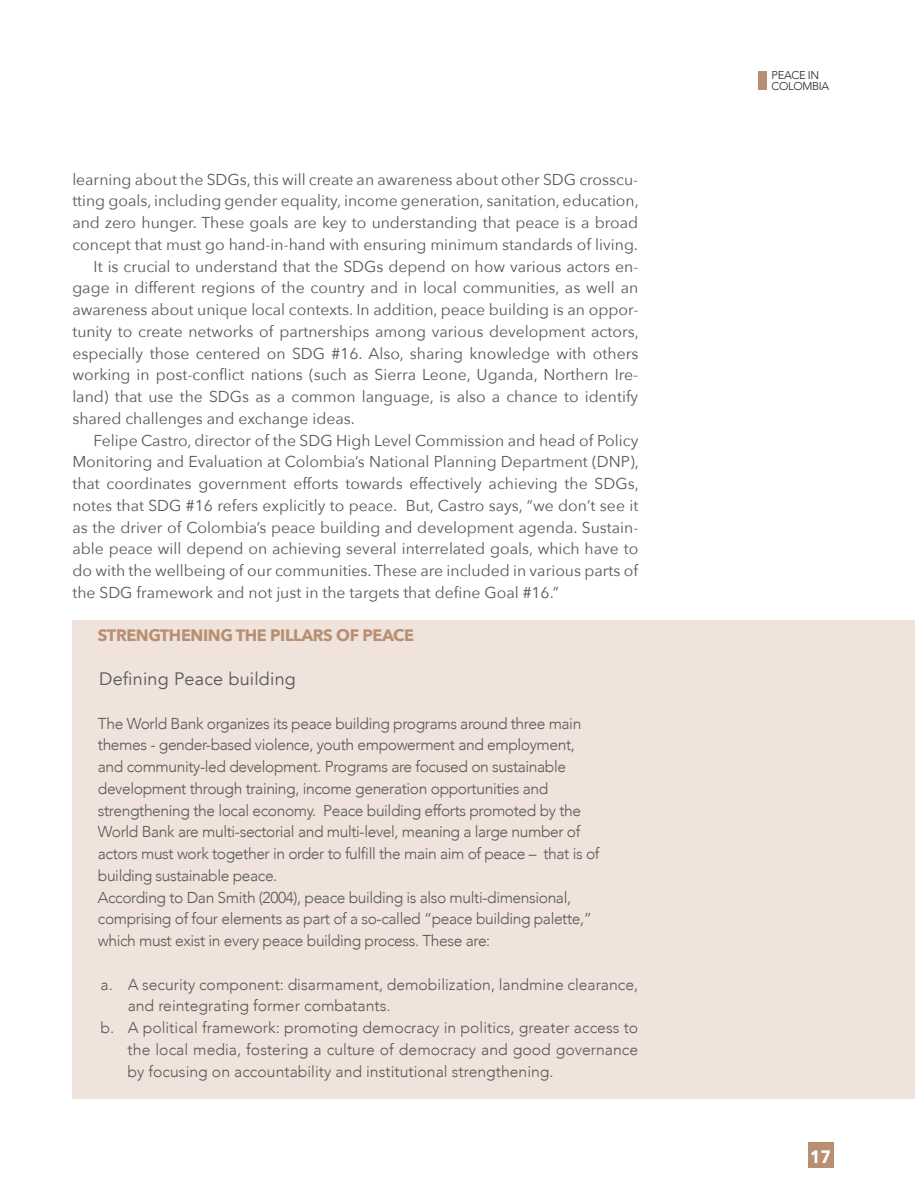
<style>
.page{position:relative;width:915px;height:1191px;background:#fff}
.page>*{position:absolute;margin:0;border:0;box-sizing:border-box;transform-origin:0 0}
.t1{font:18px "Avenir";letter-spacing:.01em;color:#57585a}
.t2{font:700 18px "Avenir Next";color:#fff;scale:.9 1}
.t3{font:700 16.5px "Avenir Next";letter-spacing:-.025em;color:#b98f74}
.t4{font:15.75px/21.8px "Avenir Next";color:#57585a}
.t5{font:300 15.75px/21.8px "Avenir";letter-spacing:-.025em;color:#57585a}
.t6{font:300 15.75px "Avenir";color:#57585a}
.t7{font:300 11.25px/10.2px "Avenir";letter-spacing:-.03em;color:#231f20}
</style>
<div class="page">
<div style="left:807px;top:1142px;width:26px;height:26px;background:#b98f74"></div>
<div style="left:758px;top:71px;width:8px;height:18px;background:#b98f74"></div>
<div style="left:72px;top:620px;width:842px;height:478px;background:#efe3db"></div>
<p class="t4" style="left:72px;top:167px;width:567px">learning about the SDGs, this will create an awareness about other SDG crosscu-</p>
<p class="t4" style="left:72px;top:189px;width:567px">tting goals, including gender equality, income generation, sanitation, education,</p>
<p class="t4" style="left:72px;top:211px;width:567px">and zero hunger. These goals are key to understanding that peace is a broad</p>
<p class="t4" style="left:72px;top:233px;width:567px">concept that must go hand-in-hand with ensuring minimum standards of living.</p>
<p class="t4" style="left:94px;top:254px;width:546px">It is crucial to understand that the SDGs depend on how various actors en-</p>
<p class="t4" style="left:72px;top:276px;width:567px">gage in different regions of the country and in local communities, as well an</p>
<p class="t4" style="left:72px;top:298px;width:567px">awareness about unique local contexts. In addition, peace building is an oppor-</p>
<p class="t4" style="left:72px;top:320px;width:567px">tunity to create networks of partnerships among various development actors,</p>
<p class="t4" style="left:72px;top:341px;width:567px">especially those centered on SDG #16. Also, sharing knowledge with others</p>
<p class="t4" style="left:72px;top:363px;width:567px">working in post-conflict nations (such as Sierra Leone, Uganda, Northern Ire-</p>
<p class="t4" style="left:72px;top:385px;width:148px">land) that use the SDG</p>
<p class="t4" style="left:242px;top:385px;width:397px">s as a common language, is also a chance to identify</p>
<p class="t4" style="left:72px;top:407px;width:284px">shared challenges and exchange ideas.</p>
<p class="t4" style="left:94px;top:428px;width:218px">Felipe Castro, director of the SDG</p>
<p class="t4" style="left:72px;top:428px;width:567px;text-indent:264px">H igh Level Commission and head of Policy<br>Monitoring and Evaluation at Colombia’s National Planning Department (DNP</p>
<p class="t4" style="left:72px;top:450px;width:568px;text-align:justify;text-indent:557px">), that coordinates government efforts towards effectively achieving the SDGs, notes that SDG #16 refers explicitly to peace. But, Castro says, “we don’t see it as the driver of Colombia’s peace building and development agenda. Sustain&shy;able peace will depend on achieving several interrelated goals, which have to do with the wellbeing of our communities. These are included in various parts of the SDG framework and not just in the targets that define Goal #16.”</p>
<p class="t3" style="left:98px;top:620px;width:317px">STRENGTHENING THE PILLARS OF PEACE</p>
<p class="t1" style="left:99px;top:668px;width:198px">Defining Peace building</p>
<p class="t5" style="left:98px;top:712px;width:503px">The World Bank organizes its peace building programs around three main themes - gender-based violence, youth empowerment and employment, and community-led development. Programs are focused on sustainable development through training, income generation opportunities and strengthening the local economy. Peace building efforts promoted by the World Bank are multi-sectorial and multi-level, meaning a large number of actors must work together in order to fulfill the main aim of peace – that is of building sustainable peace.<br>According to Dan Smith (2004), peace building is also multi-dimensional, comprising of four elements as part of a so-called “peace building palette,” which must exist in every peace building process. These are:</p>
<p class="t6" style="left:101px;top:975px;width:539px">a. A security component: disarmament, demobilization, landmine clearance,</p>
<p class="t6" style="left:128px;top:996px;width:264px">and reintegrating former combatants.</p>
<p class="t6" style="left:101px;top:1018px;width:539px">b. A political framework: promoting democracy in politics, greater access to</p>
<p class="t6" style="left:128px;top:1040px;width:512px">the local media, fostering a culture of democracy and good governance</p>
<p class="t6" style="left:127px;top:1062px;width:427px">by focusing on accountability and institutional strengthening.</p>
<p class="t7" style="left:771px;top:70px;width:59px">Peace in<br>Colombia</p>
<p class="t2" style="left:809px;top:1141px;width:25px">17</p>
</div>
